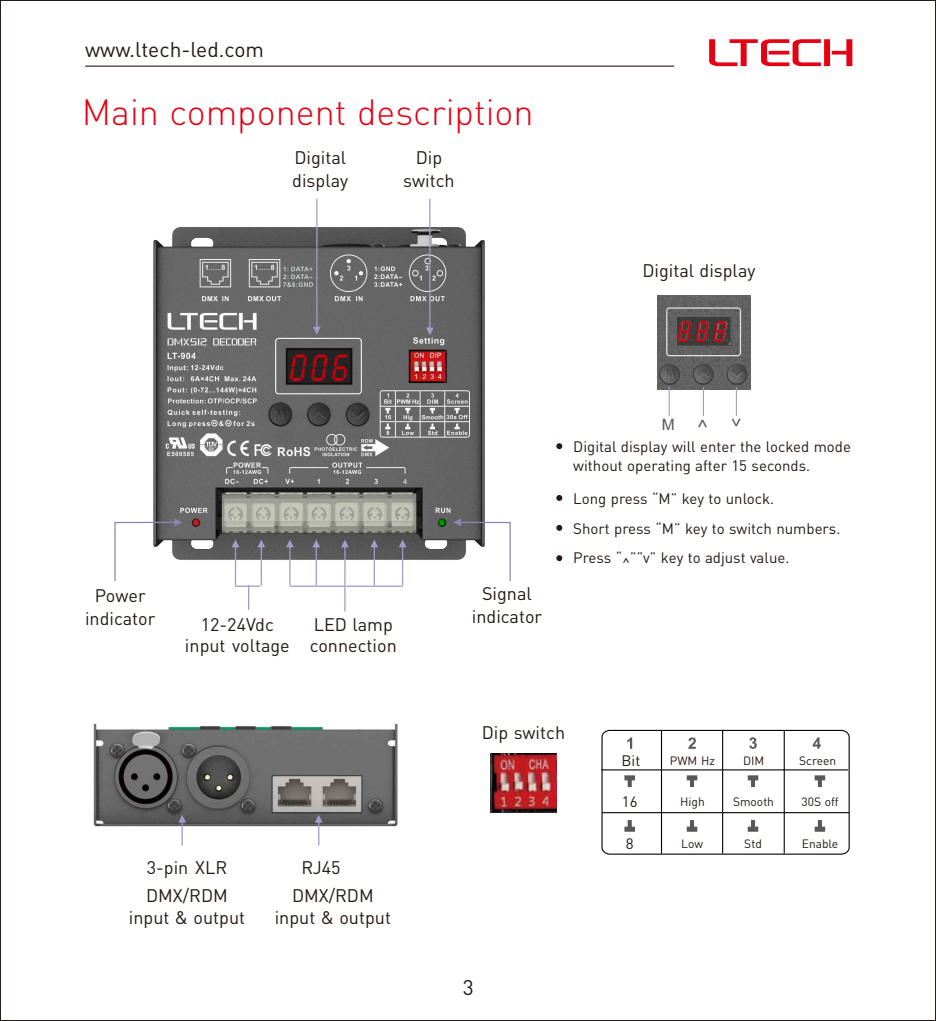
<style>
.page{position:relative;width:936px;height:1021px;background:#fff}
.page>*{position:absolute;margin:0;border:0;box-sizing:border-box;transform-origin:0 0}
.t1{font:39.6px "Lcd D";color:#c7000d;scale:.89 1}
.t2{font:300 36px "DIN Pro";color:#e60013}
.t3{font:31.5px "Lcd D";color:#c7000d;scale:.89 1}
.t4{font:21px "DIN Pro";color:#231916}
.t5{font:18.3px "Arial";color:#595857;scale:.85 1}
.t6{font:18px/23.1px "DIN Pro";color:#231916;text-align:center}
.t7{font:15.6px "Arial";color:#595857}
.t8{font:15px/29.7px "DIN Pro";color:#231916}
.t9{font:12px "DIN Pro";color:#231916}
</style>
<div class="page">
<img style="left:153px;top:198px;width:410px;height:390px">
<img style="left:93px;top:724px;width:305px;height:103px">
<svg style="left:426px;top:199px;width:7px;height:136px"></svg>
<svg style="left:315px;top:814px;width:7px;height:31px"></svg>
<svg style="left:178px;top:814px;width:8px;height:31px"></svg>
<svg style="left:313px;top:199px;width:8px;height:135px"></svg>
<svg style="left:709px;top:39px;width:143px;height:27px"></svg>
<hr style="left:85px;top:66px;width:589px;height:1px;background:#231916">
<svg style="left:248px;top:587px;width:1px;height:22px"></svg>
<hr style="left:235px;top:585px;width:25px;height:2px;background:#a59aca">
<hr style="left:290px;top:585px;width:112px;height:2px;background:#a59aca">
<svg style="left:231px;top:539px;width:8px;height:46px"></svg>
<svg style="left:257px;top:539px;width:8px;height:46px"></svg>
<svg style="left:286px;top:539px;width:8px;height:46px"></svg>
<svg style="left:312px;top:539px;width:8px;height:46px"></svg>
<svg style="left:341px;top:539px;width:8px;height:72px"></svg>
<svg style="left:370px;top:539px;width:8px;height:46px"></svg>
<svg style="left:398px;top:539px;width:8px;height:46px"></svg>
<svg style="left:114px;top:518px;width:68px;height:63px"></svg>
<svg style="left:453px;top:518px;width:57px;height:63px"></svg>
<svg style="left:601px;top:729px;width:249px;height:126px"></svg>
<img style="left:490px;top:753px;width:66px;height:59px">
<svg style="left:556px;top:443px;width:6px;height:6px"></svg>
<svg style="left:556px;top:495px;width:6px;height:6px"></svg>
<svg style="left:556px;top:525px;width:6px;height:6px"></svg>
<svg style="left:556px;top:555px;width:6px;height:6px"></svg>
<img style="left:657px;top:296px;width:93px;height:93px">
<hr style="left:735px;top:387px;width:2px;height:29px;background:#a59aca">
<hr style="left:702px;top:387px;width:2px;height:29px;background:#a59aca">
<svg style="left:668px;top:387px;width:1px;height:29px"></svg>
<p class="t4" style="left:85px;top:41px;width:180px">www.ltech-led.com</p>
<h2 class="t2" style="left:82px;top:98px;width:453px">Main component description</h2>
<p class="t6" style="left:292px;top:148px;width:57px;text-align:left">Digital display</p>
<p class="t6" style="left:403px;top:148px;width:53px">Dip switch</p>
<h1 class="t1" style="left:288px;top:344px;width:68px">006</h1>
<p class="t6" style="left:85px;top:585px;width:72px">Power indicator</p>
<p class="t6" style="left:472px;top:583px;width:72px">Signal indicator</p>
<p class="t6" style="left:185px;top:616px;width:106px;line-height:20.7px">12-24Vdc input voltage</p>
<p class="t6" style="left:310px;top:616px;width:88px;line-height:20.7px;text-align:left">LED lamp connection</p>
<p class="t6" style="left:642px;top:261px;width:114px">Digital display</p>
<h3 class="t3" style="left:676px;top:312px;width:57px">888</h3>
<p class="t7" style="left:662px;top:419px;width:14px">M</p>
<p class="t5" style="left:729px;top:427px;width:12px;rotate:-90deg">&lt;</p>
<p class="t8" style="left:573px;top:438px;width:279px;line-height:19.5px">Digital display will enter the locked mode without operating after 15 seconds.</p>
<p class="t8" style="left:573px;top:485px;width:268px">Long press “M” key to unlock.<br>Short press “M” key to switch numbers.<br>Press “ ””v” key to adjust value.</p>
<p class="t8" style="left:622px;top:549px;width:10px">^</p>
<p class="t6" style="left:147px;top:857px;width:82px">3-pin XLR</p>
<p class="t6" style="left:301px;top:858px;width:41px">RJ45</p>
<p class="t6" style="left:129px;top:886px;width:118px;line-height:21.9px">DMX/RDM input &amp; output</p>
<p class="t6" style="left:275px;top:886px;width:118px;line-height:21.9px">DMX/RDM input &amp; output</p>
<p class="t6" style="left:482px;top:723px;width:85px">Dip switch</p>
<p class="t4" style="left:463px;top:978px;width:12px">3</p>
<p class="t8" style="left:621px;top:747px;width:20px">Bit</p>
<p class="t8" style="left:622px;top:788px;width:17px">16</p>
<p class="t8" style="left:625px;top:830px;width:9px">8</p>
<p class="t9" style="left:669px;top:755px;width:47px">PWM Hz</p>
<p class="t9" style="left:743px;top:755px;width:23px">DIM</p>
<p class="t9" style="left:680px;top:796px;width:26px">High</p>
<p class="t9" style="left:733px;top:796px;width:43px">Smooth</p>
<p class="t9" style="left:681px;top:838px;width:23px">Low</p>
<p class="t9" style="left:744px;top:838px;width:19px">Std</p>
<p class="t9" style="left:799px;top:755px;width:39px">Screen</p>
<p class="t9" style="left:801px;top:797px;width:39px">30S off</p>
<p class="t9" style="left:801px;top:838px;width:38px">Enable</p>
</div>
